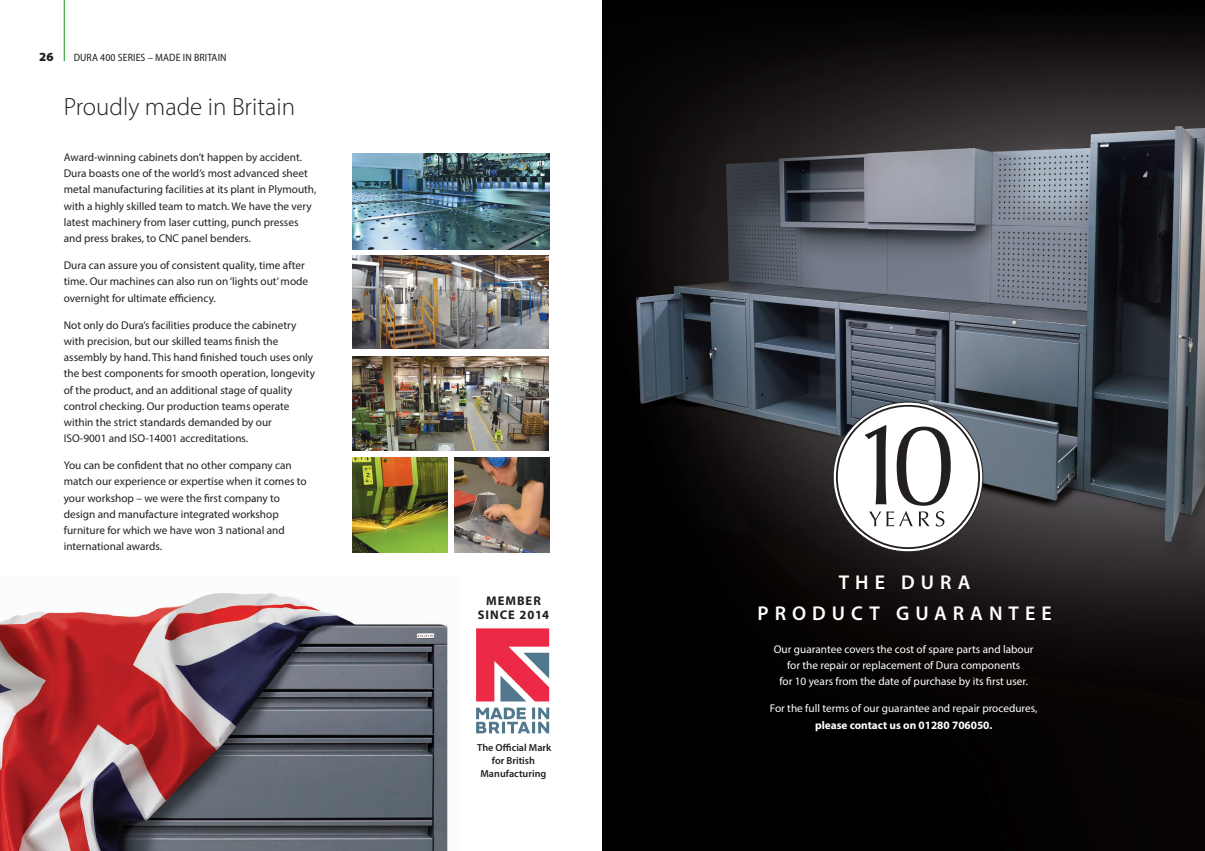
<style>
.page{position:relative;width:1205px;height:851px;background:#fff}
.page>*{position:absolute;margin:0;border:0;box-sizing:border-box;transform-origin:0 0}
.t1{font:300 25px "Myriad Pro";color:#231f20}
.t2{font:600 20px/31.9px "Myriad Pro";letter-spacing:.3em;color:#fff;text-align:center}
.t3{font:700 12.62px/14.1px "Myriad Pro";letter-spacing:.08em;color:#231f20;text-align:center}
.t4{font:900 12.5px "Myriad Pro";color:#231f20}
.t5{font:11.25px/16.2px "Myriad Pro";color:#231f20}
.t6{font:11.25px/16.2px "Myriad Pro";color:#fff;text-align:center}
.t7{font:700 11.25px "Myriad Pro";color:#fff}
.t8{font:semi-condensed 10.62px "Myriad Pro";letter-spacing:.01em;color:#231f20}
.t9{font:600 10.25px/12.6px "Myriad Pro";color:#231f20;text-align:center}
</style>
<div class="page">
<img style="left:602px;top:0;width:603px;height:850px">
<svg style="left:833px;top:402px;width:150px;height:149px"></svg>
<div style="left:837px;top:406px;width:142px;height:142px;background:#fff;border-radius:50%"></div>
<svg style="left:865px;top:425px;width:21px;height:79px"></svg>
<svg style="left:896px;top:426px;width:55px;height:79px"></svg>
<svg style="left:869px;top:511px;width:44px;height:15px"></svg>
<svg style="left:919px;top:511px;width:10px;height:15px"></svg>
<svg style="left:935px;top:511px;width:9px;height:15px"></svg>
<hr style="left:64px;top:0;width:1px;height:61px;background:#40ae49">
<img style="left:0;top:593px;width:448px;height:257px">
<img style="left:352px;top:153px;width:197px;height:96px">
<img style="left:352px;top:255px;width:196px;height:94px">
<img style="left:352px;top:356px;width:196px;height:94px">
<img style="left:454px;top:457px;width:95px;height:95px">
<img style="left:352px;top:457px;width:95px;height:95px">
<svg style="left:476px;top:628px;width:73px;height:73px;background:#dd5b71"></svg>
<svg style="left:476px;top:707px;width:73px;height:26px"></svg>
<p class="t4" style="left:39px;top:49px;width:16px">26</p>
<p class="t8" style="left:74px;top:51px;width:154px">DURA 400 SERIES – MADE IN BRITAIN</p>
<h1 class="t1" style="left:64px;top:91px;width:233px">Proudly made in Britain</h1>
<p class="t5" style="left:64px;top:149px;width:254px">Award-winning cabinets don’t happen by accident.<br>Dura boasts one of the world’s most advanced sheet metal manufacturing facilities at its plant in Plymouth, with a highly skilled team to match. We have the very latest machinery from laser cutting, punch presses and press brakes, to CNC panel benders.</p>
<p class="t5" style="left:64px;top:257px;width:246px">Dura can assure you of consistent quality, time after time. Our machines can also run on ‘lights out’ mode overnight for ultimate efficiency.</p>
<p class="t5" style="left:64px;top:316px;width:253px">Not only do Dura’s facilities produce the cabinetry with precision, but our skilled teams finish the assembly by hand. This hand finished touch uses only the best components for smooth operation, longevity of the product, and an additional stage of quality control checking. Our production teams operate within the strict standards demanded by our ISO-9001 and ISO-14001 accreditations.</p>
<p class="t5" style="left:64px;top:457px;width:244px">You can be confident that no other company can match our experience or expertise when it comes to your workshop – we were the first company to design and manufacture integrated workshop furniture for which we have won 3 national and international awards.</p>
<p class="t3" style="left:478px;top:593px;width:73px">MEMBER<br>SINCE 2014</p>
<p class="t9" style="left:477px;top:741px;width:76px">The Official Mark for British<br>Manufacturing</p>
<h2 class="t2" style="left:757px;top:565px;width:295px">THE DURA<br>PRODUCT GUARANTEE</h2>
<p class="t6" style="left:774px;top:640px;width:261px">Our guarantee covers the cost of spare parts and labour for the repair or replacement of Dura components<br>for 10 years from the date of purchase by its first user.</p>
<p class="t6" style="left:770px;top:700px;width:269px">For the full terms of our guarantee and repair procedures,</p>
<p class="t7" style="left:815px;top:717px;width:179px">please contact us on 01280 706050.</p>
</div>
